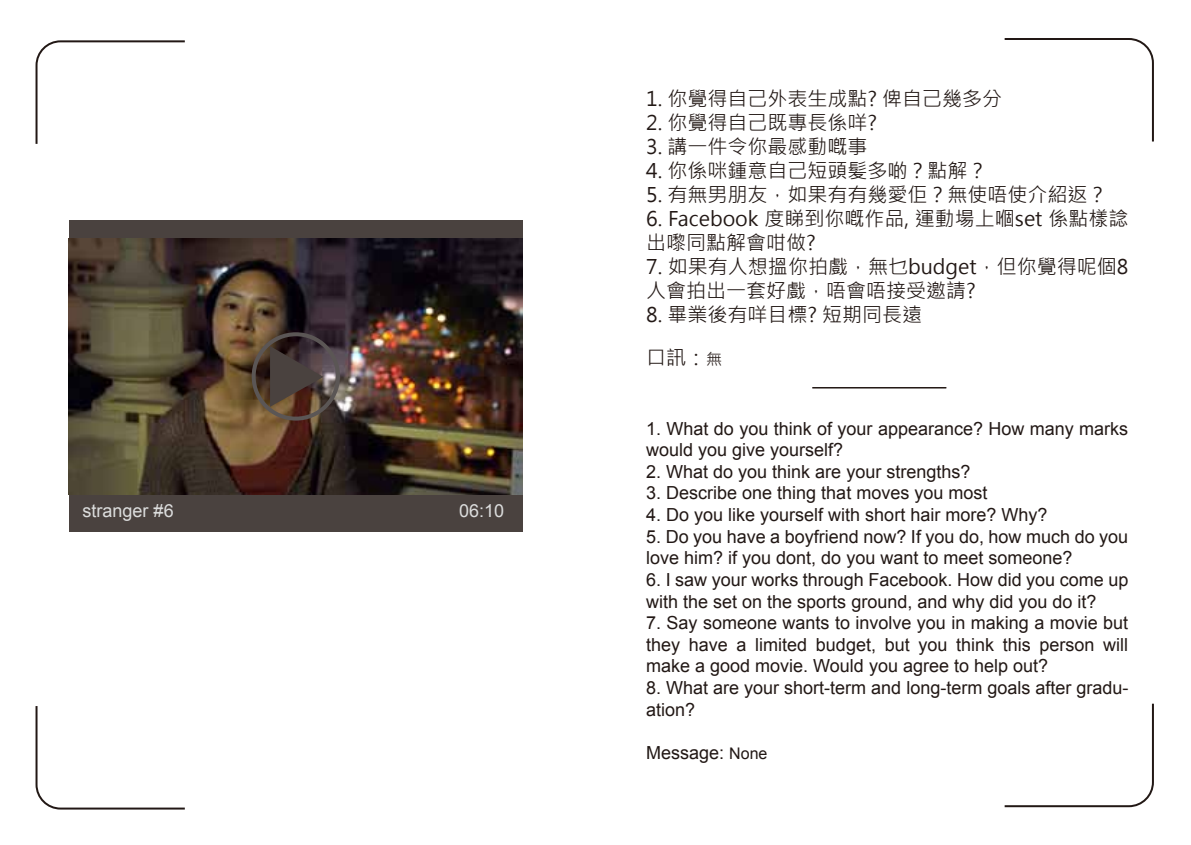
<style>
.page{position:relative;width:1191px;height:845px;background:#fff}
.page>*{position:absolute;margin:0;border:0;box-sizing:border-box;transform-origin:0 0}
.t1{font:20px/24px "Microsoft Jheng Hei";color:#221815}
.t2{font:18px/21.6px "Arial";color:#221815}
.t3{font:18px "Arial";color:#dcdddd}
.s1{font-size:16px}
</style>
<div class="page">
<hr style="left:812px;top:387px;width:134px;height:1px;background:#221815">
<svg style="left:1004px;top:38px;width:150px;height:104px"></svg>
<svg style="left:1004px;top:703px;width:150px;height:105px"></svg>
<div style="left:69px;top:220px;width:453px;height:312px;background:#4a423f"></div>
<img style="left:69px;top:239px;width:453px;height:255px">
<svg style="left:35px;top:40px;width:150px;height:104px"></svg>
<svg style="left:35px;top:706px;width:150px;height:104px"></svg>
<svg style="left:270px;top:346px;width:53px;height:61px"></svg>
<div style="left:252px;top:332px;width:88px;height:88px;border:4px solid #5b5655;border-radius:50%"></div>
<p class="t3" style="left:83px;top:499px;width:93px">stranger #6</p>
<p class="t3" style="left:459px;top:499px;width:47px">06:10</p>
<p class="t1" style="left:646px;top:86px;width:357px">1. 你覺得自己外表生成點? 俾自己幾多分</p>
<p class="t1" style="left:646px;top:110px;width:232px">2. 你覺得自己既專長係咩?</p>
<p class="t1" style="left:646px;top:134px;width:223px">3. 講一件令你最感動嘅事</p>
<p class="t1" style="left:646px;top:158px;width:343px">4. 你係咪鍾意自己短頭髪多啲？點解？</p>
<p class="t1" style="left:646px;top:182px;width:463px">5. 有無男朋友，如果有有幾愛佢？無使唔使介紹返？</p>
<p class="t1" style="left:646px;top:206px;width:484px">6. Facebook 度睇到你嘅作品, 運動場上嗰set 係點樣諗出嚟同點解會咁做?</p>
<p class="t1" style="left:646px;top:254px;width:484px">7. 如果有人想搵你拍戲，無乜budget，但你覺得呢個8人會拍出一套好戲，唔會唔接受邀請?</p>
<p class="t1" style="left:646px;top:293px;width:277px;line-height:43.2px">8. 畢業後有咩目標? 短期同長遠口訊：<span class="s1">無</span></p>
<p class="t2" style="left:646px;top:418px;width:483px">1. What do you think of your appearance? How many marks would you give yourself?</p>
<p class="t2" style="left:646px;top:461px;width:326px">2. What do you think are your strengths?</p>
<p class="t2" style="left:646px;top:482px;width:343px">3. Describe one thing that moves you most</p>
<p class="t2" style="left:646px;top:504px;width:403px">4. Do you like yourself with short hair more? Why?</p>
<p class="t2" style="left:646px;top:526px;width:483px">5. Do you have a boyfriend now? If you do, how much do you love him? if you dont, do you want to meet someone?</p>
<p class="t2" style="left:646px;top:569px;width:484px">6. I saw your works through Facebook. How did you come up with the set on the sports ground, and why did you do it?</p>
<p class="t2" style="left:646px;top:612px;width:483px;text-align:justify">7. Say someone wants to involve you in making a movie but they have a limited budget, but you think this person will make a good movie. Would you agree to help out?</p>
<p class="t2" style="left:646px;top:677px;width:484px">8. What are your short-term and long-term goals after gradu&shy;ation?</p>
<p class="t2" style="left:646px;top:742px;width:123px">Message: <span class="s1">None</span></p>
</div>
